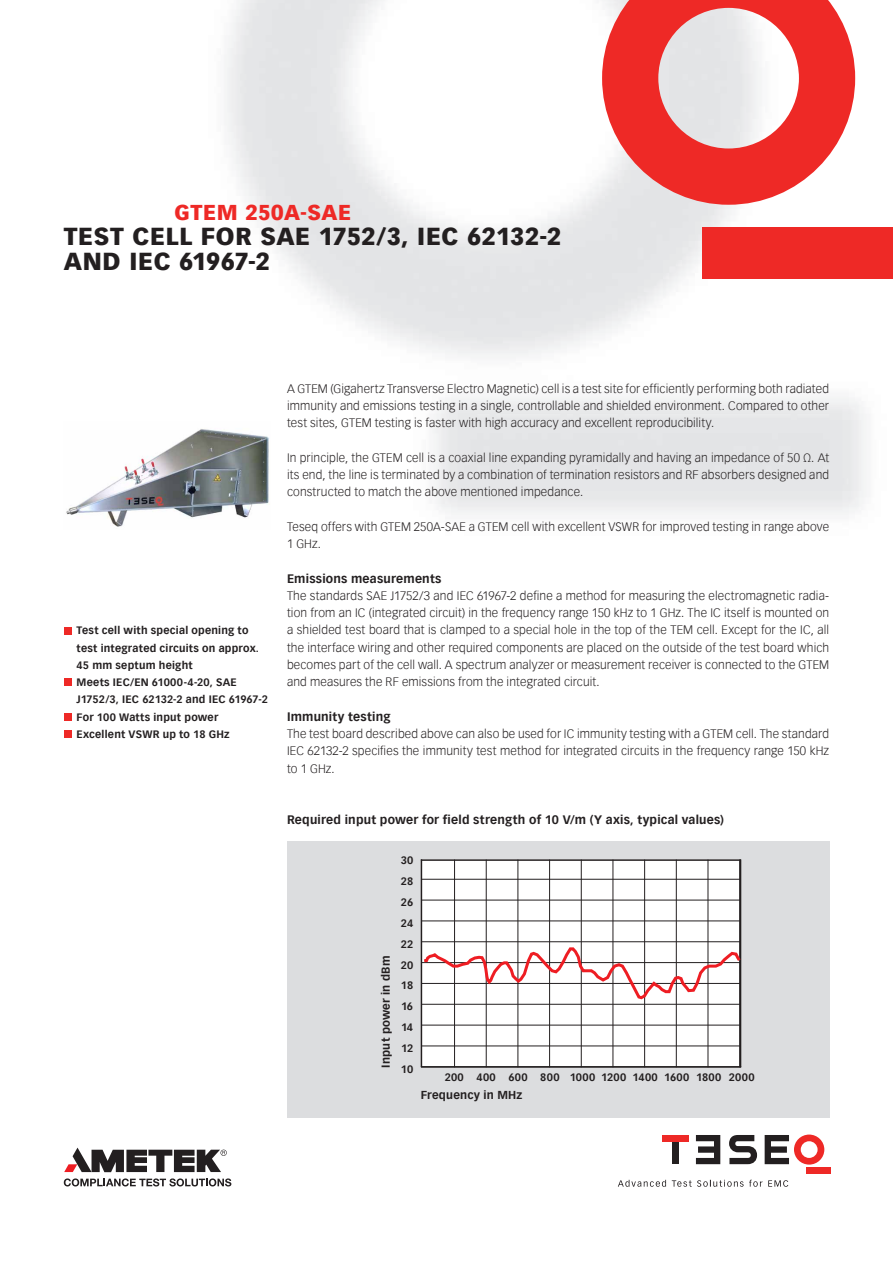
<style>
.page{position:relative;width:893px;height:1263px;background:#fff}
.page>*{position:absolute;margin:0;border:0;box-sizing:border-box;transform-origin:0 0}
.t1{font:900 24px/25.5px "Vectora Com";letter-spacing:.02em;color:#231f20}
.t2{font:900 21px "Vectora Com";letter-spacing:.025em;color:#ee2926}
.t3{font:300 12px/17.2px "Vectora Com";letter-spacing:.01em;color:#231f20;text-align:justify}
.t4{font:700 12px "Vectora Com";letter-spacing:.015em;color:#231f20}
.t5{font:700 11.25px "Vectora Com";letter-spacing:.02em;color:#231f20}
.t6{font:700 10.5px/20.9px "Vectora Com";letter-spacing:.02em;color:#231f20}
</style>
<div class="page">
<div style="left:806px;top:1167px;width:24px;height:6px;background:#ee2926"></div>
<svg style="left:765px;top:1134px;width:59px;height:30px"></svg>
<svg style="left:696px;top:1135px;width:24px;height:29px"></svg>
<div style="left:672px;top:1141px;width:7px;height:23px;background:#231f20"></div>
<div style="left:662px;top:1135px;width:27px;height:6px;background:#ee2926"></div>
<svg style="left:618px;top:1180px;width:48px;height:7px"></svg>
<svg style="left:672px;top:1180px;width:90px;height:7px"></svg>
<svg style="left:768px;top:1180px;width:20px;height:7px"></svg>
<svg style="left:729px;top:1135px;width:28px;height:29px"></svg>
<img style="left:225px;top:0;width:668px;height:515px">
<div style="left:702px;top:228px;width:191px;height:51px;background:#ee2926"></div>
<svg style="left:602px;top:0;width:253px;height:205px;fill:#ee2926"></svg>
<div style="left:64px;top:627px;width:7px;height:7px;background:#ee2926"></div>
<div style="left:64px;top:678px;width:7px;height:8px;background:#ee2926"></div>
<div style="left:64px;top:713px;width:7px;height:8px;background:#ee2926"></div>
<div style="left:64px;top:730px;width:7px;height:8px;background:#ee2926"></div>
<img style="left:66px;top:422px;width:204px;height:105px">
<div style="left:287px;top:841px;width:542px;height:276px;background:#dcdddf"></div>
<div style="left:421px;top:860px;width:320px;height:207px;background:#fff;border:1px solid #fff"></div>
<hr style="left:421px;top:859px;width:1px;height:208px;background:#231f20">
<hr style="left:454px;top:859px;width:1px;height:208px;background:#231f20">
<hr style="left:708px;top:859px;width:1px;height:208px;background:#231f20">
<hr style="left:739px;top:859px;width:1px;height:208px;background:#231f20">
<hr style="left:486px;top:859px;width:1px;height:208px;background:#231f20">
<hr style="left:518px;top:859px;width:1px;height:208px;background:#231f20">
<hr style="left:549px;top:859px;width:1px;height:208px;background:#231f20">
<hr style="left:581px;top:859px;width:1px;height:208px;background:#231f20">
<hr style="left:613px;top:859px;width:1px;height:208px;background:#231f20">
<hr style="left:644px;top:859px;width:1px;height:208px;background:#231f20">
<hr style="left:676px;top:859px;width:1px;height:208px;background:#231f20">
<hr style="left:740px;top:859px;width:1px;height:208px;background:#231f20">
<hr style="left:421px;top:879px;width:320px;height:1px;background:#231f20">
<hr style="left:421px;top:859px;width:319px;height:2px;background:#231f20">
<hr style="left:421px;top:900px;width:320px;height:1px;background:#231f20">
<hr style="left:421px;top:921px;width:320px;height:1px;background:#231f20">
<hr style="left:421px;top:941px;width:320px;height:1px;background:#231f20">
<hr style="left:421px;top:1004px;width:320px;height:1px;background:#231f20">
<hr style="left:421px;top:1025px;width:320px;height:1px;background:#231f20">
<hr style="left:421px;top:1046px;width:320px;height:1px;background:#231f20">
<hr style="left:421px;top:1066px;width:320px;height:2px;background:#231f20">
<svg style="left:422px;top:946px;width:320px;height:55px"></svg>
<svg style="left:64px;top:1178px;width:167px;height:8px"></svg>
<svg style="left:64px;top:1147px;width:163px;height:25px"></svg>
<h2 class="t2" style="left:174px;top:200px;width:178px">GTEM 250A-SAE</h2>
<h1 class="t1" style="left:64px;top:223px;width:499px">TEST CELL FOR SAE 1752/3, IEC 62132-2<br>AND IEC 61967-2</h1>
<p class="t6" style="left:77px;top:622px;width:193px;line-height:17.2px">Test cell with special opening to test integrated circuits on approx.<br>45 mm septum height<br>Meets IEC/EN 61000-4-20, SAE<br>J1752/3, IEC 62132-2 and IEC 61967-2<br>For 100 Watts input power<br>Excellent VSWR up to 18 GHz</p>
<p class="t3" style="left:287px;top:380px;width:544px">A GTEM (Gigahertz Transverse Electro Magnetic) cell is a test site for efficiently performing both radiated immunity and emissions testing in a single, controllable and shielded environment. Compared to other test sites, GTEM testing is faster with high accuracy and excellent reproducibility.</p>
<p class="t3" style="left:287px;top:449px;width:544px">In principle, the GTEM cell is a coaxial line expanding pyramidally and having an impedance of 50 Ω. At its end, the line is terminated by a combination of termination resistors and RF absorbers designed and constructed to match the above mentioned impedance.</p>
<p class="t3" style="left:287px;top:518px;width:544px">Teseq offers with GTEM 250A-SAE a GTEM cell with excellent VSWR for improved testing in range above<br>1 GHz.</p>
<p class="t4" style="left:287px;top:571px;width:156px">Emissions measurements</p>
<p class="t3" style="left:287px;top:587px;width:544px">The standards SAE J1752/3 and IEC 61967-2 define a method for measuring the electromagnetic radia&shy;tion from an IC (integrated circuit) in the frequency range 150 kHz to 1 GHz. The IC itself is mounted on a shielded test board that is clamped to a special hole in the top of the TEM cell. Except for the IC, all the interface wiring and other required components are placed on the outside of the test board which becomes part of the cell wall. A spectrum analyzer or measurement receiver is connected to the GTEM and measures the RF emissions from the integrated circuit.</p>
<p class="t4" style="left:287px;top:709px;width:105px">Immunity testing</p>
<p class="t3" style="left:287px;top:725px;width:544px">The test board described above can also be used for IC immunity testing with a GTEM cell. The standard IEC 62132-2 specifies the immunity test method for integrated circuits in the frequency range 150 kHz to 1 GHz.</p>
<p class="t4" style="left:287px;top:813px;width:438px">Required input power for field strength of 10 V/m (Y axis, typical values)</p>
<p class="t6" style="left:401px;top:850px;width:14px">30<br>28</p>
<p class="t5" style="left:379px;top:1068px;width:114px;rotate:-90deg">Input power in dBm</p>
<p class="t6" style="left:401px;top:892px;width:14px;text-align:justify">26<br>24<br>22<br>20<br>18<br>16<br>14<br>12<br>10</p>
<p class="t6" style="left:445px;top:1067px;width:311px">200 400 600 800 1000 1200 1400 1600 1800 2000</p>
<p class="t5" style="left:421px;top:1088px;width:103px">Frequency in MHz</p>
</div>
